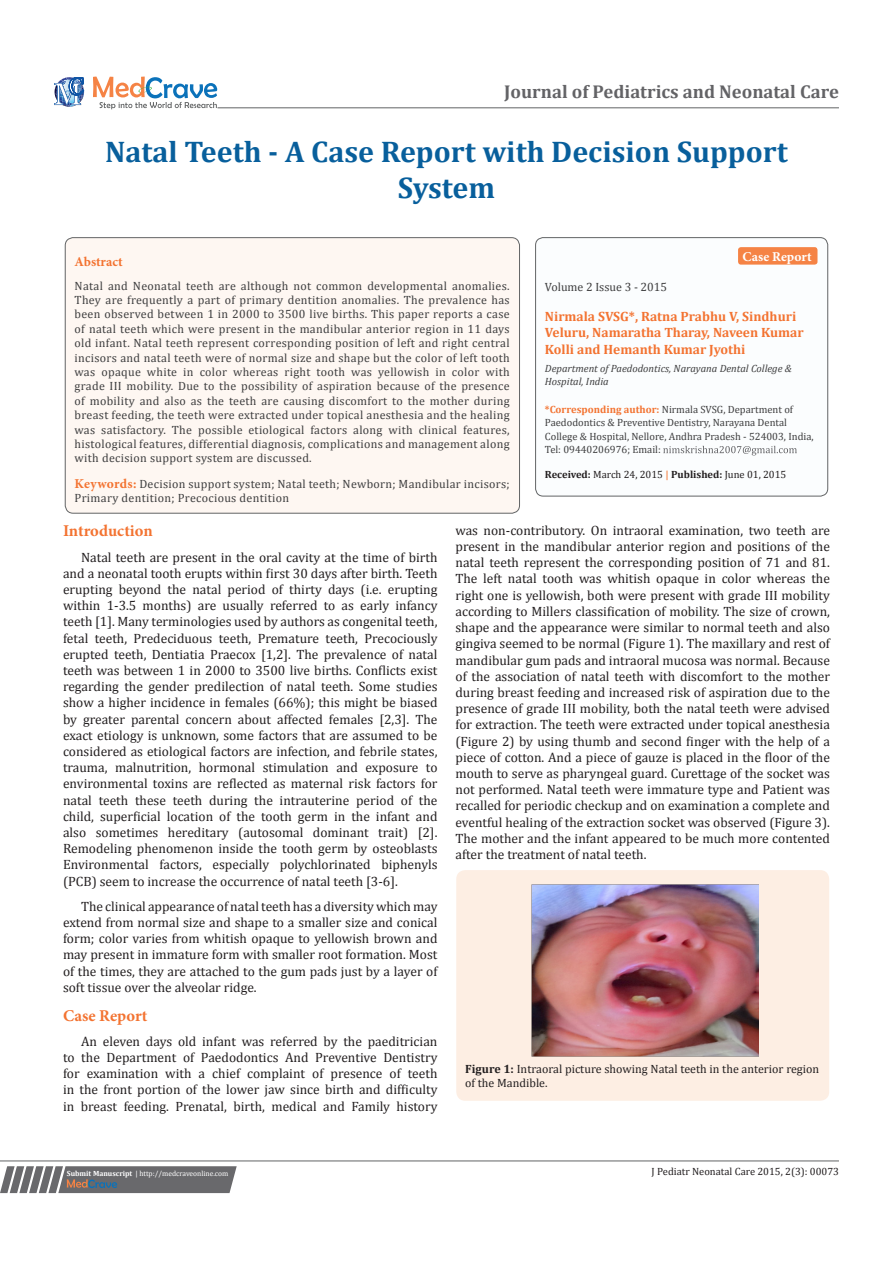
<style>
.page{position:relative;width:893px;height:1263px;background:#fff}
.page>*{position:absolute;margin:0;border:0;box-sizing:border-box;transform-origin:0 0}
.t1{font:700 30px/36px "Cambria";color:#085f9c;text-align:center}
.t2{font:700 18.6px "Cambria";color:#636366}
.t3{font:700 16.5px "Minion Pro";color:#f37331}
.t4{font:13.5px/16.2px "Cambria";color:#231f20;text-align:justify}
.t5{font:700 13.5px/16.2px "Cambria";color:#f37331}
.t6{font:700 13.5px "Minion Pro";letter-spacing:.005em;color:#fff}
.t7{font:700 13.5px "Minion Pro";color:#f37331}
.t8{font:12px/14.4px "Cambria";letter-spacing:.025em;color:#3e3e3f;text-align:justify}
.t9{font:12px/14.4px "Cambria";color:#231f20}
.t10{font:12px "Cambria";color:#3e3e3f}
.t11{font:10.5px/13.5px "Cambria";color:#3e3e3f}
.t12{font:10.5px "Cambria";color:#231f20}
.t13{font:italic 10.5px/12.6px "Cambria";color:#3e3e3f}
.t14{font:7.5px "Cambria";color:#fff}
.s1{font-family:"Minion Pro";font-weight:700;font-size:13.5px;color:#f37331}
.s2{font-weight:700;color:#f37331}
.s3{font-weight:700}
.s4{font-weight:700;color:#f58345}
</style>
<div class="page">
<svg style="left:54px;top:77px;width:30px;height:30px"></svg>
<svg style="left:93px;top:77px;width:124px;height:32px"></svg>
<div style="left:536px;top:238px;width:292px;height:258px;background:#fbfdfe;border-radius:8px"></div>
<svg style="left:663px;top:446px;width:134px;height:9px"></svg>
<div style="left:535px;top:237px;width:293px;height:259px;border:1px solid #626465;border-radius:8px"></div>
<div style="left:65px;top:238px;width:454px;height:275px;background:#fef7f2;border-radius:8px"></div>
<div style="left:65px;top:237px;width:455px;height:277px;border:1px solid #626465;border-radius:8px"></div>
<svg style="left:0;top:1166px;width:237px;height:27px;background:#78787a"></svg>
<hr style="left:0;top:1161px;width:839px;height:1px;background:#626465">
<div style="left:456px;top:870px;width:373px;height:231px;background:#fdeee3;border-radius:9px"></div>
<img style="left:531px;top:885px;width:228px;height:171px">
<hr style="left:218px;top:108px;width:621px;height:1px;background:#626465">
<div style="left:738px;top:247px;width:79px;height:18px;background:#f58345;border-radius:3px"></div>
<p class="t2" style="left:504px;top:79px;width:336px">Journal of Pediatrics and Neonatal Care</p>
<p class="t1" style="left:105px;top:133px;width:684px">Natal Teeth - A Case Report with Decision Support<br>System</p>
<p class="t7" style="left:75px;top:252px;width:50px">Abstract</p>
<p class="t8" style="left:75px;top:278px;width:437px">Natal and Neonatal teeth are although not common developmental anomalies.<br>They are frequently a part of primary dentition anomalies. The prevalence has been observed between 1 in 2000 to 3500 live births. This paper reports a case of natal teeth which were present in the mandibular anterior region in 11 days old infant. Natal teeth represent corresponding position of left and right central incisors and natal teeth were of normal size and shape but the color of left tooth was opaque white in color whereas right tooth was yellowish in color with grade III mobility. Due to the possibility of aspiration because of the presence of mobility and also as the teeth are causing discomfort to the mother during breast feeding, the teeth were extracted under topical anesthesia and the healing was satisfactory. The possible etiological factors along with clinical features, histological features, differential diagnosis, complications and management along with decision support system are discussed.</p>
<p class="t8" style="left:75px;top:476px;width:437px"><span class="s1">Keywords:</span> Decision support system; Natal teeth; Newborn; Mandibular incisors;<br>Primary dentition; Precocious dentition</p>
<p class="t6" style="left:742px;top:247px;width:71px">Case Report</p>
<p class="t10" style="left:545px;top:279px;width:124px">Volume 2 Issue 3 - 2015</p>
<p class="t5" style="left:545px;top:308px;width:260px">Nirmala SVSG*, Ratna Prabhu V, Sindhuri<br>Veluru, Namaratha Tharay, Naveen Kumar<br>Kolli and Hemanth Kumar Jyothi</p>
<p class="t13" style="left:545px;top:362px;width:248px">Department of Paedodontics, Narayana Dental College &amp;<br>Hospital, India</p>
<p class="t11" style="left:545px;top:402px;width:270px"><span class="s2">*Corresponding author:</span> Nirmala SVSG, Department of Paedodontics &amp; Preventive Dentistry, Narayana Dental College &amp; Hospital, Nellore, Andhra Pradesh - 524003, India, Tel: 09440206976; Email:</p>
<p class="t12" style="left:545px;top:469px;width:243px"><span class="s3">Received:</span> March 24, 2015 <span class="s4">|</span> <span class="s3">Published:</span> June 01, 2015</p>
<p class="t3" style="left:63px;top:519px;width:91px">Introduction</p>
<p class="t4" style="left:63px;top:549px;width:376px;text-indent:18px">Natal teeth are present in the oral cavity at the time of birth and a neonatal tooth erupts within first 30 days after birth. Teeth erupting beyond the natal period of thirty days (i.e. erupting within 1-3.5 months) are usually referred to as early infancy teeth [1]. Many terminologies used by authors as congenital teeth, fetal teeth, Predeciduous teeth, Premature teeth, Precociously erupted teeth, Dentiatia Praecox [1,2]. The prevalence of natal teeth was between 1 in 2000 to 3500 live births. Conflicts exist regarding the gender predilection of natal teeth. Some studies show a higher incidence in females (66%); this might be biased by greater parental concern about affected females [2,3]. The exact etiology is unknown, some factors that are assumed to be considered as etiological factors are infection, and febrile states, trauma, malnutrition, hormonal stimulation and exposure to environmental toxins are reflected as maternal risk factors for natal teeth these teeth during the intrauterine period of the child, superficial location of the tooth germ in the infant and also sometimes hereditary (autosomal dominant trait) [2].<br>Remodeling phenomenon inside the tooth germ by osteoblasts Environmental factors, especially polychlorinated biphenyls (PCB) seem to increase the occurrence of natal teeth [3-6].</p>
<p class="t4" style="left:63px;top:898px;width:376px;text-indent:18px">The clinical appearance of natal teeth has a diversity which may extend from normal size and shape to a smaller size and conical form; color varies from whitish opaque to yellowish brown and may present in immature form with smaller root formation. Most of the times, they are attached to the gum pads just by a layer of soft tissue over the alveolar ridge.</p>
<p class="t3" style="left:63px;top:1004px;width:86px">Case Report</p>
<p class="t4" style="left:63px;top:1033px;width:376px;text-indent:18px">An eleven days old infant was referred by the paeditrician to the Department of Paedodontics And Preventive Dentistry for examination with a chief complaint of presence of teeth in the front portion of the lower jaw since birth and difficulty in breast feeding. Prenatal, birth, medical and Family history</p>
<p class="t4" style="left:455px;top:522px;width:376px">was non-contributory. On intraoral examination, two teeth are present in the mandibular anterior region and positions of the natal teeth represent the corresponding position of 71 and 81.<br>The left natal tooth was whitish opaque in color whereas the right one is yellowish, both were present with grade III mobility according to Millers classification of mobility. The size of crown, shape and the appearance were similar to normal teeth and also gingiva seemed to be normal (Figure 1). The maxillary and rest of mandibular gum pads and intraoral mucosa was normal. Because of the association of natal teeth with discomfort to the mother during breast feeding and increased risk of aspiration due to the presence of grade III mobility, both the natal teeth were advised for extraction. The teeth were extracted under topical anesthesia (Figure 2) by using thumb and second finger with the help of a piece of cotton. And a piece of gauze is placed in the floor of the mouth to serve as pharyngeal guard. Curettage of the socket was not performed. Natal teeth were immature type and Patient was recalled for periodic checkup and on examination a complete and eventful healing of the extraction socket was observed (Figure 3).<br>The mother and the infant appeared to be much more contented after the treatment of natal teeth.</p>
<p class="t9" style="left:465px;top:1061px;width:356px"><span class="s3">Figure 1:</span> Intraoral picture showing Natal teeth in the anterior region of the Mandible.</p>
<p class="t14" style="left:67px;top:1169px;width:163px"><span class="s3">Submit Manuscript</span> | http://medcraveonline.com</p>
<p class="t12" style="left:652px;top:1165px;width:189px">J Pediatr Neonatal Care 2015, 2(3): 00073</p>
</div>
